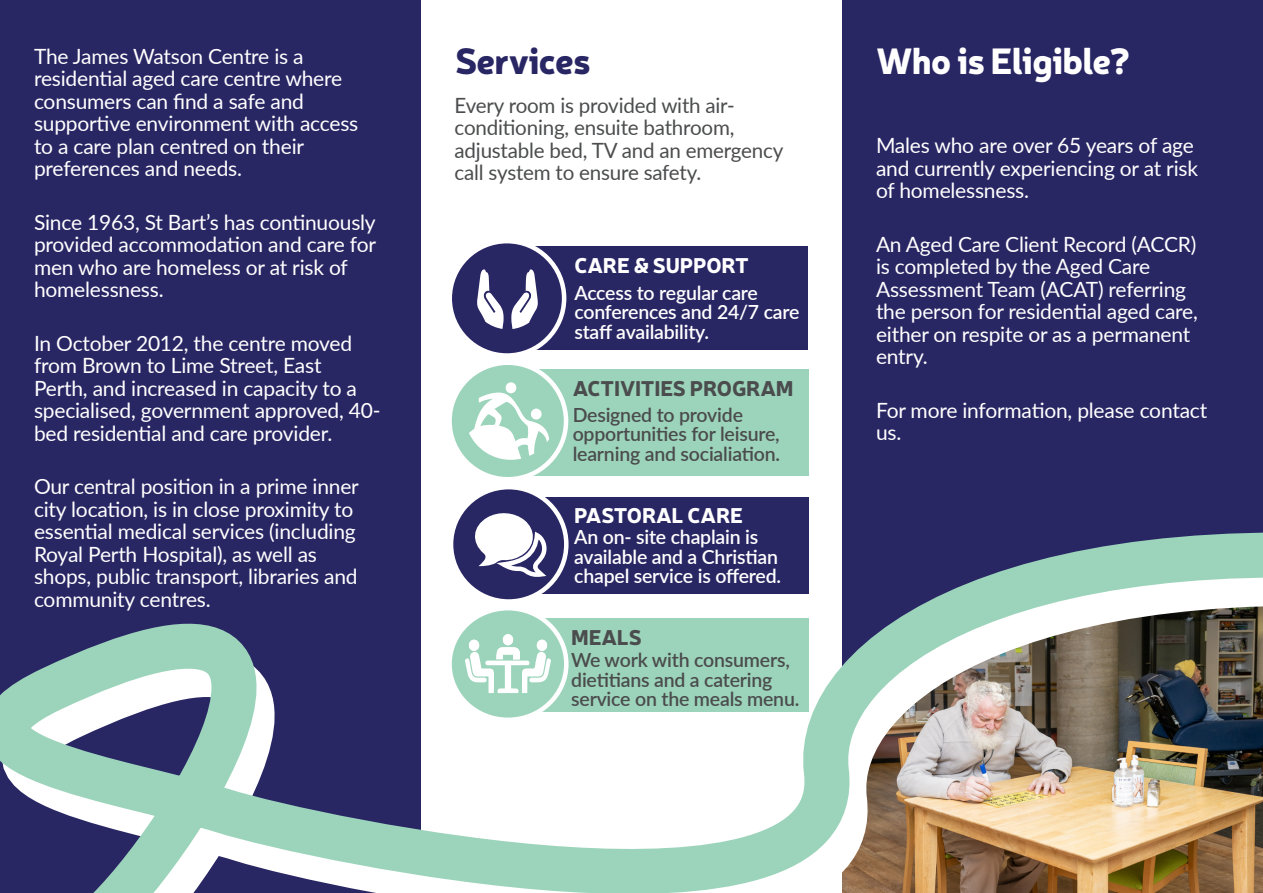
<style>
.page{position:relative;width:1263px;height:893px;background:#fff}
.page>*{position:absolute;margin:0;border:0;box-sizing:border-box;transform-origin:0 0}
.t1{font:900 36px "Neris";letter-spacing:-.02em;color:#fff}
.t2{font:900 36px "Neris";letter-spacing:-.02em;color:#292664}
.t3{font:21px/22.5px "Lato";letter-spacing:-.01em;color:#fff}
.t4{font:21px/22.5px "Lato";letter-spacing:-.01em;color:#4b4c4d}
.t5{font:900 21px "Neris";letter-spacing:-.01em;color:#fff}
.t6{font:900 21px "Neris";letter-spacing:-.01em;color:#4b4c4d}
.t7{font:600 19.5px/19.5px "Lato";letter-spacing:-.01em;color:#4b4c4d}
.t8{font:600 19.5px/19.5px "Lato";letter-spacing:-.01em;color:#fff}
</style>
<div class="page">
<div style="left:842px;top:0;width:421px;height:512px;background:#292664"></div>
<div style="left:0;top:0;width:421px;height:893px;background:#292664"></div>
<div style="left:493px;top:246px;width:315px;height:104px;background:#292664"></div>
<div style="left:450px;top:241px;width:114px;height:114px;background:#292664;border-radius:50%"></div>
<div style="left:447px;top:239px;width:119px;height:119px;border:4px solid #fff;border-radius:50%"></div>
<svg style="left:511px;top:269px;width:27px;height:60px"></svg>
<svg style="left:477px;top:269px;width:27px;height:60px"></svg>
<div style="left:491px;top:370px;width:317px;height:106px;background:#9cd4bb"></div>
<div style="left:450px;top:363px;width:116px;height:116px;background:#9cd4bb;border-radius:50%"></div>
<div style="left:447px;top:360px;width:121px;height:121px;border:4px solid #fff;border-radius:50%"></div>
<div style="left:506px;top:382px;width:10px;height:11px;background:#fff;border-radius:50%"></div>
<svg style="left:469px;top:393px;width:80px;height:67px"></svg>
<div style="left:491px;top:497px;width:317px;height:97px;background:#292664"></div>
<svg style="left:451px;top:487px;width:115px;height:114px"></svg>
<svg style="left:0;top:512px;width:1263px;height:381px"></svg>
<p class="t3" style="left:34px;top:44px;width:326px">The James Watson Centre is a residential aged care centre where consumers can find a safe and supportive environment with access to a care plan centred on their preferences and needs.</p>
<p class="t3" style="left:34px;top:210px;width:343px">Since 1963, St Bart’s has continuously provided accommodation and care for men who are homeless or at risk of homelessness.</p>
<p class="t3" style="left:34px;top:331px;width:348px">In October 2012, the centre moved from Brown to Lime Street, East<br>Perth, and increased in capacity to a specialised, government approved, 40- bed residential and care provider.</p>
<p class="t3" style="left:34px;top:474px;width:326px">Our central position in a prime inner city location, is in close proximity to essential medical services (including Royal Perth Hospital), as well as shops, public transport, libraries and community centres.</p>
<p class="t2" style="left:455px;top:34px;width:137px">Services</p>
<p class="t1" style="left:876px;top:34px;width:256px">Who is Eligible?</p>
<p class="t4" style="left:455px;top:93px;width:330px">Every room is provided with air&shy;conditioning, ensuite bathroom, adjustable bed, TV and an emergency call system to ensure safety.</p>
<p class="t3" style="left:876px;top:133px;width:324px">Males who are over 65 years of age and currently experiencing or at risk of homelessness.</p>
<p class="t3" style="left:876px;top:232px;width:323px">An Aged Care Client Record (ACCR) is completed by the Aged Care<br>Assessment Team (ACAT) referring the person for residential aged care, either on respite or as a permanent entry.</p>
<p class="t3" style="left:876px;top:398px;width:333px">For more information, please contact us.</p>
<p class="t5" style="left:574px;top:250px;width:176px">CARE &amp; SUPPORT</p>
<p class="t8" style="left:574px;top:282px;width:227px">Access to regular care conferences and 24/7 care staff availability.</p>
<p class="t6" style="left:573px;top:373px;width:222px">ACTIVITIES PROGRAM</p>
<p class="t7" style="left:573px;top:404px;width:209px">Designed to provide opportunities for leisure, learning and socialiation.</p>
<p class="t5" style="left:574px;top:500px;width:170px">PASTORAL CARE</p>
<p class="t8" style="left:574px;top:526px;width:208px">An on- site chaplain is available and a Christian chapel service is offered.</p>
<p class="t6" style="left:571px;top:622px;width:72px">MEALS</p>
<p class="t7" style="left:571px;top:650px;width:230px">We work with consumers, dietitians and a catering service on the meals menu.</p>
</div>
